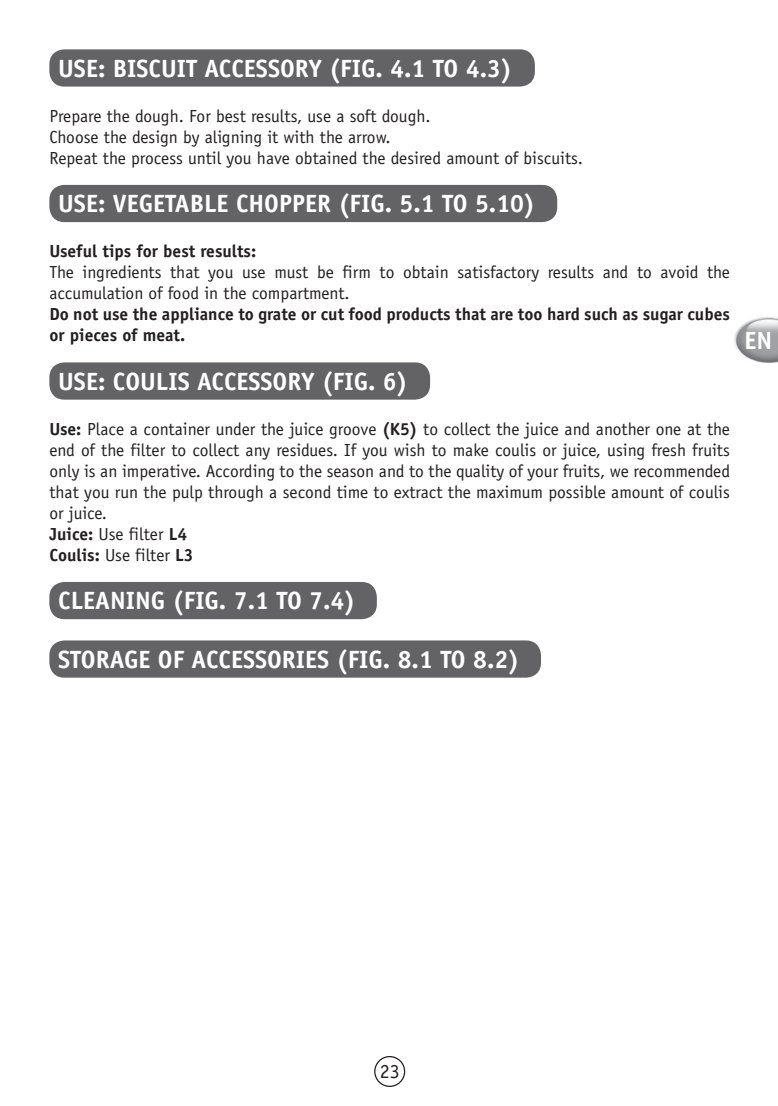
<style>
.page{position:relative;width:778px;height:1106px;background:#fff}
.page>*{position:absolute;margin:0;border:0;box-sizing:border-box;transform-origin:0 0}
.t1{font:700 25px "Officina Sans";color:#fff}
.t2{font:20px "Officina Sans";color:#231f20}
.t3{font:17.5px/21px "Officina Sans";color:#231f20}
.t4{font:700 17.5px/21px "Officina Sans";color:#231f20}
.s1{font-weight:700}
</style>
<div class="page">
<div style="left:374px;top:1056px;width:31px;height:31px;border:1px solid #231f20;border-radius:50%"></div>
<img style="left:734px;top:317px;width:44px;height:45px">
<div style="left:49px;top:49px;width:486px;height:38px;background:#636366;border-radius:15px"></div>
<div style="left:49px;top:185px;width:508px;height:37px;background:#636366;border-radius:15px"></div>
<div style="left:49px;top:362px;width:381px;height:38px;background:#636366;border-radius:15px"></div>
<div style="left:49px;top:582px;width:328px;height:37px;background:#636366;border-radius:15px"></div>
<div style="left:49px;top:640px;width:492px;height:37px;background:#636366;border-radius:15px"></div>
<h1 class="t1" style="left:58px;top:53px;width:455px">USE: BISCUIT ACCESSORY (FIG. 4.1 TO 4.3)</h1>
<p class="t3" style="left:49px;top:105px;width:535px">Prepare the dough. For best results, use a soft dough.<br>Choose the design by aligning it with the arrow.<br>Repeat the process until you have obtained the desired amount of biscuits.</p>
<h1 class="t1" style="left:58px;top:188px;width:478px">USE: VEGETABLE CHOPPER (FIG. 5.1 TO 5.10)</h1>
<p class="t4" style="left:49px;top:240px;width:208px">Useful tips for best results:</p>
<p class="t3" style="left:49px;top:262px;width:682px">The ingredients that you use must be firm to obtain satisfactory results and to avoid the accumulation of food in the compartment.</p>
<p class="t4" style="left:49px;top:303px;width:682px">Do not use the appliance to grate or cut food products that are too hard such as sugar cubes or pieces of meat.</p>
<h1 class="t1" style="left:58px;top:365px;width:351px">USE: COULIS ACCESSORY (FIG. 6)</h1>
<p class="t3" style="left:49px;top:418px;width:682px"><span class="s1">Use:</span> Place a container under the juice groove <span class="s1">(K5)</span> to collect the juice and another one at the end of the filter to collect any residues. If you wish to make coulis or juice, using fresh fruits only is an imperative. According to the season and to the quality of your fruits, we recommended that you run the pulp through a second time to extract the maximum possible amount of coulis or juice.<br><span class="s1">Juice:</span> Use filter <span class="s1">L4<br>Coulis:</span> Use filter <span class="s1">L3</span></p>
<h1 class="t1" style="left:58px;top:585px;width:299px">CLEANING (FIG. 7.1 TO 7.4)</h1>
<h1 class="t1" style="left:58px;top:643px;width:463px">STORAGE OF ACCESSORIES (FIG. 8.1 TO 8.2)</h1>
<h1 class="t1" style="left:744px;top:324px;width:29px">EN</h1>
<p class="t2" style="left:380px;top:1060px;width:21px">23</p>
</div>
